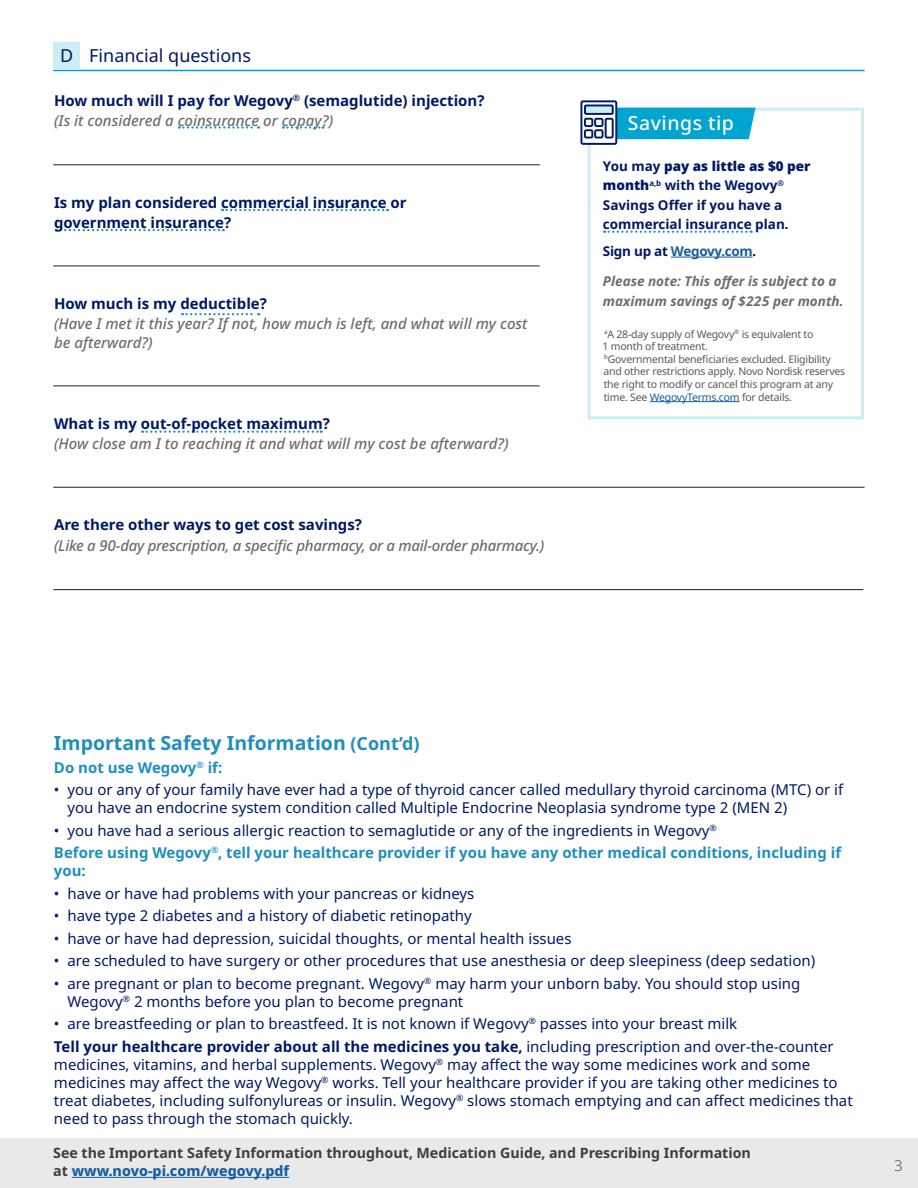
<style>
.page{position:relative;width:918px;height:1188px;background:#fff}
.page>*{position:absolute;margin:0;border:0;box-sizing:border-box;transform-origin:0 0}
.t1{font:700 19.5px "Apis";color:#1f8ebe}
.t2{font:500 19.5px "Apis";letter-spacing:.025em;color:#fff}
.t3{font:18px "Apis";color:#001965}
.t4{font:15px/18px "Apis";color:#001965}
.t5{font:700 15px/19.5px "Apis";color:#001965}
.t6{font:italic 500 15px/19.5px "Apis";color:#6c6d70}
.t7{font:700 15px/18px "Apis";color:#1f8ebe}
.t8{font:italic 500 15px "Apis";letter-spacing:-.02em;color:#6c6d70}
.t9{font:300 15px "Apis";color:#57585a}
.t10{font:700 14.25px/18px "Apis";color:#3e3e3f}
.t11{font:700 13.5px/19.5px "Apis";color:#001965}
.t12{font:italic 700 13.5px/19.5px "Apis";color:#6c6d70}
.t13{font:700 13.5px "Apis";letter-spacing:-.02em;color:#175d9e}
.t14{font:10.5px/12.6px "Apis";letter-spacing:-.02em;color:#57585a}
.s1{font-weight:500;font-style:italic;color:#6c6d70}
.s2{font-weight:700;font-style:normal;color:#001965}
.s3{font-weight:900}
.s4{color:#001965}
.s5{color:#175d9e}
.s6{font-size:18px}
.s7{font-weight:700}
.s8{font-weight:800;color:#175d9e}
</style>
<div class="page">
<div style="left:0;top:1138px;width:918px;height:50px;background:#e9e9e9"></div>
<hr style="left:72px;top:1177px;width:217px;height:1px;background:#175d9e">
<svg style="left:142px;top:431px;width:180px;height:2px"></svg>
<svg style="left:182px;top:313px;width:77px;height:2px"></svg>
<svg style="left:179px;top:126px;width:80px;height:3px"></svg>
<svg style="left:222px;top:209px;width:166px;height:2px"></svg>
<svg style="left:56px;top:229px;width:168px;height:2px"></svg>
<svg style="left:283px;top:126px;width:41px;height:3px"></svg>
<hr style="left:53px;top:165px;width:487px;height:1px;background:#231f20">
<hr style="left:53px;top:266px;width:487px;height:1px;background:#231f20">
<hr style="left:53px;top:386px;width:487px;height:1px;background:#231f20">
<hr style="left:53px;top:487px;width:812px;height:1px;background:#231f20">
<hr style="left:53px;top:589px;width:810px;height:1px;background:#231f20">
<div style="left:53px;top:42px;width:27px;height:27px;background:#cdedf5"></div>
<hr style="left:53px;top:70px;width:812px;height:1px;background:#00a4d1">
<hr style="left:671px;top:257px;width:82px;height:1px;background:#175d9e">
<svg style="left:580px;top:100px;width:175px;height:45px"></svg>
<hr style="left:650px;top:401px;width:90px;height:1px;background:#175d9e">
<svg style="left:604px;top:231px;width:148px;height:2px"></svg>
<p class="t3" style="left:60px;top:43px;width:15px">D</p>
<p class="t3" style="left:89px;top:43px;width:163px">Financial questions</p>
<p class="t5" style="left:54px;top:91px;width:432px">How much will I pay for Wegovy<sup>®</sup> (semaglutide) injection? <span class="s1">(Is it considered a coinsurance or copay?)</span></p>
<p class="t5" style="left:54px;top:193px;width:354px">Is my plan considered commercial insurance or</p>
<p class="t5" style="left:54px;top:213px;width:179px">government insurance?</p>
<p class="t6" style="left:54px;top:294px;width:475px"><span class="s2">How much is my deductible?<br></span>(Have I met it this year? If not, how much is left, and what will my cost be afterward?)</p>
<p class="t6" style="left:54px;top:414px;width:456px"><span class="s2">What is my out-of-pocket maximum?<br></span>(How close am I to reaching it and what will my cost be afterward?)</p>
<p class="t5" style="left:54px;top:516px;width:310px">Are there other ways to get cost savings?</p>
<p class="t8" style="left:54px;top:535px;width:492px">(Like a 90-day prescription, a specific pharmacy, or a mail-order pharmacy.)</p>
<p class="t2" style="left:628px;top:109px;width:108px">Savings tip</p>
<p class="t11" style="left:603px;top:157px;width:209px">You may <span class="s3">pay as little as $0 per month</span><sup>a,b</sup> with the Wegovy<sup>®<br></sup>Savings Offer if you have a commercial insurance plan.</p>
<p class="t13" style="left:603px;top:241px;width:155px"><span class="s4">Sign up at</span> Wegovy.com<span class="s4">.</span></p>
<p class="t12" style="left:603px;top:272px;width:242px">Please note: This offer is subject to a maximum savings of $225 per month.</p>
<p class="t14" style="left:603px;top:328px;width:244px"><sup>a</sup>A 28-day supply of Wegovy<sup>®</sup> is equivalent to<br>1 month of treatment.<br><sup>b</sup>Governmental beneficiaries excluded. Eligibility and other restrictions apply. Novo Nordisk reserves the right to modify or cancel this program at any time. See <span class="s5">WegovyTerms.com</span> for details.</p>
<p class="t1" style="left:54px;top:729px;width:367px">Important Safety Information <span class="s6">(Cont’d)</span></p>
<p class="t7" style="left:54px;top:758px;width:170px">Do not use Wegovy<sup>®</sup> if:</p>
<p class="t4" style="left:67px;top:781px;width:777px;text-indent:-14px">• you or any of your family have ever had a type of thyroid cancer called medullary thyroid carcinoma (MTC) or if you have an endocrine system condition called Multiple Endocrine Neoplasia syndrome type 2 (MEN 2)</p>
<p class="t4" style="left:54px;top:821px;width:664px">• you have had a serious allergic reaction to semaglutide or any of the ingredients in Wegovy<sup>®</sup></p>
<p class="t7" style="left:54px;top:844px;width:789px">Before using Wegovy<sup>®</sup>, tell your healthcare provider if you have any other medical conditions, including if you:</p>
<p class="t4" style="left:54px;top:884px;width:422px">• have or have had problems with your pancreas or kidneys</p>
<p class="t4" style="left:54px;top:907px;width:419px">• have type 2 diabetes and a history of diabetic retinopathy</p>
<p class="t4" style="left:54px;top:929px;width:519px">• have or have had depression, suicidal thoughts, or mental health issues</p>
<p class="t4" style="left:54px;top:952px;width:763px">• are scheduled to have surgery or other procedures that use anesthesia or deep sleepiness (deep sedation)</p>
<p class="t4" style="left:67px;top:974px;width:734px;text-indent:-14px">• are pregnant or plan to become pregnant. Wegovy<sup>®</sup> may harm your unborn baby. You should stop using<br>Wegovy<sup>®</sup> 2 months before you plan to become pregnant</p>
<p class="t4" style="left:54px;top:1015px;width:685px">• are breastfeeding or plan to breastfeed. It is not known if Wegovy<sup>®</sup> passes into your breast milk</p>
<p class="t4" style="left:54px;top:1037px;width:800px"><span class="s7">Tell your healthcare provider about all the medicines you take,</span> including prescription and over-the-counter medicines, vitamins, and herbal supplements. Wegovy<sup>®</sup> may affect the way some medicines work and some medicines may affect the way Wegovy<sup>®</sup> works. Tell your healthcare provider if you are taking other medicines to treat diabetes, including sulfonylureas or insulin. Wegovy<sup>®</sup> slows stomach emptying and can affect medicines that need to pass through the stomach quickly.</p>
<p class="t10" style="left:53px;top:1144px;width:699px">See the Important Safety Information throughout, Medication Guide, and Prescribing Information at <span class="s8">www.novo-pi.com/wegovy.pdf</span></p>
<p class="t9" style="left:894px;top:1155px;width:10px">3</p>
</div>
